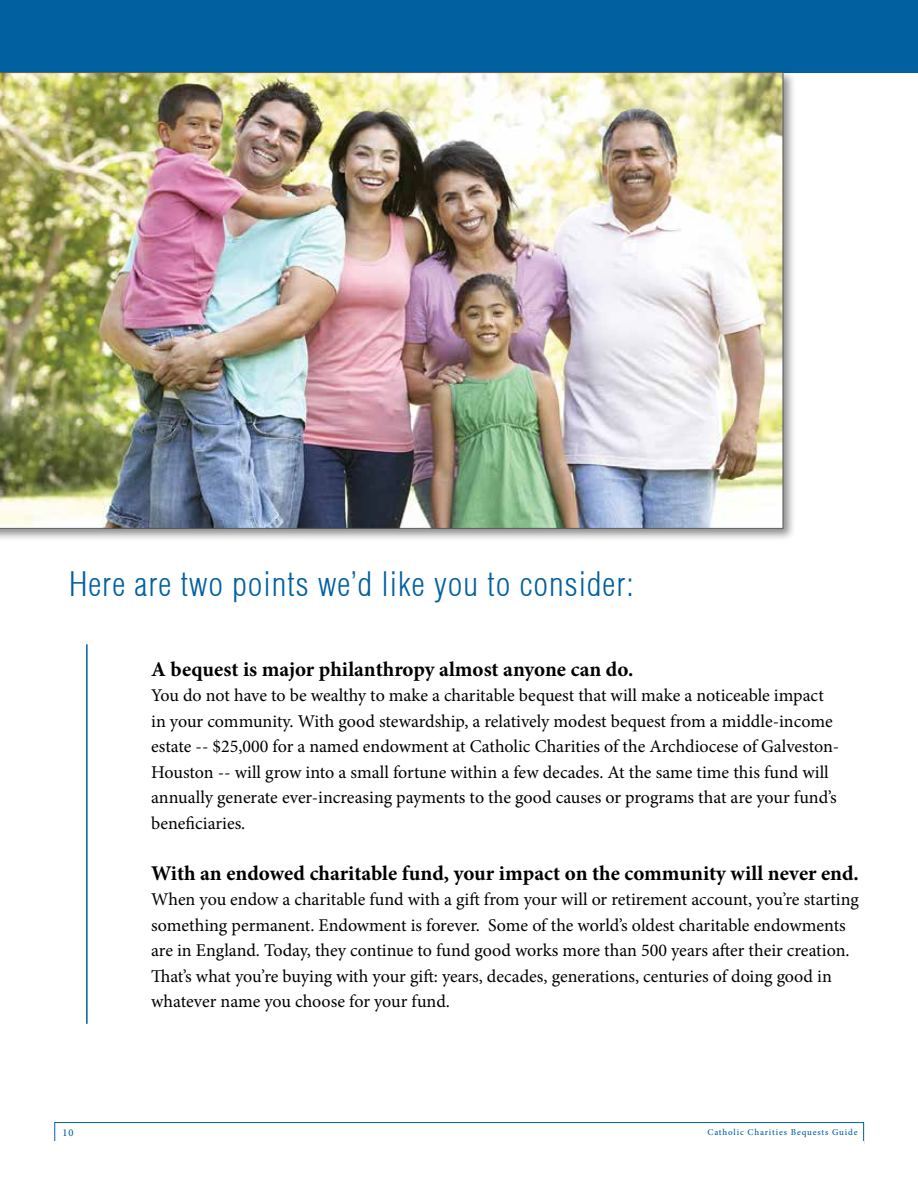
<style>
.page{position:relative;width:918px;height:1188px;background:#fff}
.page>*{position:absolute;margin:0;border:0;box-sizing:border-box;transform-origin:0 0}
.t1{font:300 condensed 33px "Helvetica";letter-spacing:.03em;color:#0060a0}
.t2{font:700 21px "Minion Pro";color:#000}
.t3{font:18px/25.5px "Minion Pro";letter-spacing:-.005em;color:#000}
.t4{font:500 10.5px "Minion Pro";color:#0060a0}
.t5{font:500 9px "Minion Pro";letter-spacing:.09em;color:#0060a0}
</style>
<div class="page">
<div style="left:54px;top:1122px;width:810px;height:22px;border:1px solid #0060a0"></div>
<div style="left:54px;top:1141px;width:810px;height:28px;background:#fff"></div>
<hr style="left:86px;top:644px;width:2px;height:380px;background:#0060a0">
<div style="left:0;top:0;width:918px;height:73px;background:#0060a0"></div>
<div style="left:0;top:69px;width:796px;height:473px;background:#000;opacity:.45"></div>
<img style="left:0;top:72px;width:783px;height:457px">
<h1 class="t1" style="left:69px;top:564px;width:566px">Here are two points we’d like you to consider:</h1>
<p class="t2" style="left:151px;top:654px;width:484px">A bequest is major philanthropy almost anyone can do.</p>
<p class="t3" style="left:151px;top:683px;width:690px">You do not have to be wealthy to make a charitable bequest that will make a noticeable impact in your community. With good stewardship, a relatively modest bequest from a middle-income estate -- $25,000 for a named endowment at Catholic Charities of the Archdiocese of Galveston-Houston -- will grow into a small fortune within a few decades. At the same time this fund will annually generate ever-increasing payments to the good causes or programs that are your fund’s beneficiaries.</p>
<p class="t2" style="left:151px;top:858px;width:709px">With an endowed charitable fund, your impact on the community will never end.</p>
<p class="t3" style="left:151px;top:887px;width:709px">When you endow a charitable fund with a gift from your will or retirement account, you’re starting something permanent. Endowment is forever. Some of the world’s oldest charitable endowments are in England. Today, they continue to fund good works more than 500 years after their creation.<br>That’s what you’re buying with your gift: years, decades, generations, centuries of doing good in whatever name you choose for your fund.</p>
<p class="t4" style="left:63px;top:1125px;width:13px">10</p>
<p class="t5" style="left:707px;top:1126px;width:152px">Catholic Charities Bequests Guide</p>
</div>
